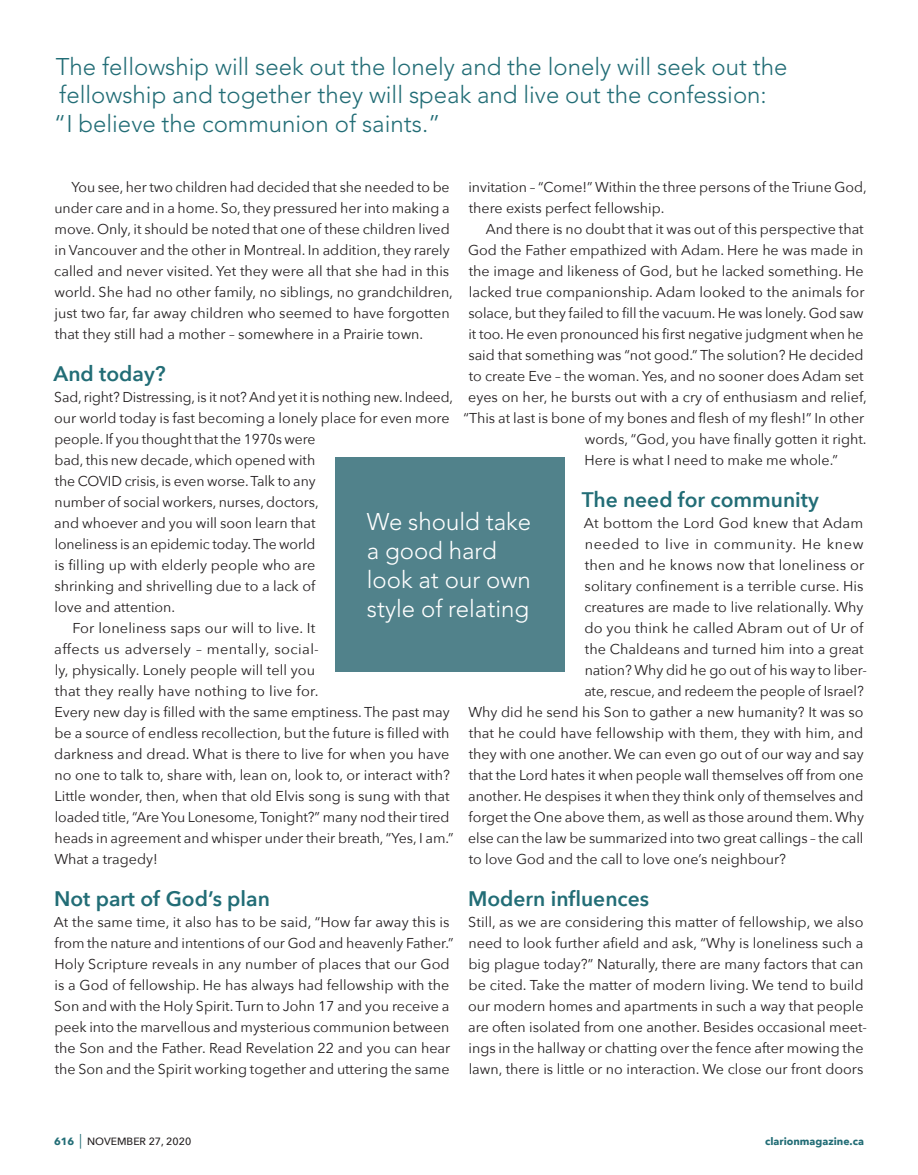
<style>
.page{position:relative;width:918px;height:1175px;background:#fff}
.page>*{position:absolute;margin:0;border:0;box-sizing:border-box;transform-origin:0 0}
.t1{font:300 24px/28.8px "Avenir";color:#226d76}
.t2{font:300 24px/28.8px "Avenir";color:#fff}
.t3{font:600 21px "Avenir Next";color:#226d76}
.t4{font:14.25px/21px "Avenir Next";color:#231f20}
.t5{font:14.25px "Avenir Next";letter-spacing:.025em;color:#231f20}
.t6{font:14.25px "Avenir Next";letter-spacing:.04em;color:#231f20}
.t7{font:500 10.5px "Avenir Next";color:#231f20}
.t8{font:700 10.5px "Avenir Next";color:#226d76}
.s1{font-weight:700;color:#226d76}
.s2{font-size:14.7px;color:#226d76}
</style>
<div class="page">
<div style="left:335px;top:457px;width:230px;height:214px;background:#51828b"></div>
<h1 class="t1" style="left:54px;top:52px;width:735px">The fellowship will seek out the lonely and the lonely will seek out the fellowship and together they will speak and live out the confession:<br>“I believe the communion of saints.”</h1>
<p class="t4" style="left:468px;top:176px;width:400px">invitation – “Come!” Within the three persons of the Triune God, there exists perfect fellowship.</p>
<p class="t4" style="left:486px;top:218px;width:379px">And there is no doubt that it was out of this perspective that</p>
<p class="t4" style="left:468px;top:239px;width:397px">God the Father empathized with Adam. Here he was made in</p>
<p class="t4" style="left:469px;top:260px;width:396px">the image and likeness of God, but he lacked something. He</p>
<p class="t4" style="left:469px;top:281px;width:397px">lacked true companionship. Adam looked to the animals for</p>
<p class="t4" style="left:468px;top:302px;width:397px">solace, but they failed to fill the vacuum. He was lonely. God saw</p>
<p class="t4" style="left:468px;top:323px;width:397px">it too. He even pronounced his first negative judgment when he</p>
<p class="t4" style="left:468px;top:344px;width:397px">said that something was “not good.” The solution? He decided</p>
<p class="t4" style="left:469px;top:365px;width:397px">to create Eve – the woman. Yes, and no sooner does Adam set</p>
<p class="t4" style="left:468px;top:386px;width:400px">eyes on her, he bursts out with a cry of enthusiasm and relief,</p>
<p class="t4" style="left:463px;top:407px;width:402px">“This at last is bone of my bones and flesh of my flesh!” In other</p>
<p class="t4" style="left:585px;top:428px;width:283px">words, “God, you have finally gotten it right.</p>
<p class="t4" style="left:585px;top:449px;width:255px">Here is what I need to make me whole.”</p>
<h2 class="t3" style="left:582px;top:482px;width:238px">The need for community</h2>
<p class="t4" style="left:584px;top:512px;width:281px">At bottom the Lord God knew that Adam</p>
<p class="t6" style="left:585px;top:532px;width:280px">needed to live in community. He knew</p>
<p class="t4" style="left:585px;top:554px;width:281px">then and he knows now that loneliness or</p>
<p class="t4" style="left:585px;top:575px;width:280px">solitary confinement is a terrible curse. His</p>
<p class="t4" style="left:584px;top:596px;width:281px">creatures are made to live relationally. Why</p>
<p class="t4" style="left:584px;top:617px;width:281px">do you think he called Abram out of Ur of</p>
<p class="t4" style="left:585px;top:638px;width:280px">the Chaldeans and turned him into a great</p>
<p class="t4" style="left:585px;top:659px;width:284px">nation? Why did he go out of his way to liber-</p>
<p class="t4" style="left:584px;top:680px;width:281px">ate, rescue, and redeem the people of Israel?</p>
<p class="t4" style="left:468px;top:701px;width:397px">Why did he send his Son to gather a new humanity? It was so</p>
<p class="t4" style="left:469px;top:722px;width:396px">that he could have fellowship with them, they with him, and</p>
<p class="t4" style="left:469px;top:743px;width:397px">they with one another. We can even go out of our way and say</p>
<p class="t4" style="left:469px;top:764px;width:396px">that the Lord hates it when people wall themselves off from one</p>
<p class="t4" style="left:468px;top:785px;width:397px">another. He despises it when they think only of themselves and</p>
<p class="t4" style="left:469px;top:806px;width:397px">forget the One above them, as well as those around them. Why</p>
<p class="t4" style="left:468px;top:827px;width:397px">else can the law be summarized into two great callings – the call</p>
<p class="t4" style="left:469px;top:848px;width:319px">to love God and the call to love one’s neighbour?</p>
<h2 class="t3" style="left:468px;top:881px;width:183px">Modern influences</h2>
<p class="t4" style="left:468px;top:911px;width:400px">Still, as we are considering this matter of fellowship, we also need to look further afield and ask, “Why is loneliness such a big plague today?” Naturally, there are many factors that can be cited. Take the matter of modern living. We tend to build our modern homes and apartments in such a way that people are often isolated from one another. Besides occasional meet&shy;ings in the hallway or chatting over the fence after mowing the lawn, there is little or no interaction. We close our front doors</p>
<p class="t4" style="left:54px;top:176px;width:400px;text-indent:17px">You see, her two children had decided that she needed to be under care and in a home. So, they pressured her into making a move. Only, it should be noted that one of these children lived in Vancouver and the other in Montreal. In addition, they rarely called and never visited. Yet they were all that she had in this world. She had no other family, no siblings, no grandchildren, just two far, far away children who seemed to have forgotten that they still had a mother – somewhere in a Prairie town.</p>
<h2 class="t3" style="left:54px;top:356px;width:114px">And today?</h2>
<p class="t4" style="left:54px;top:386px;width:400px">Sad, right? Distressing, is it not? And yet it is nothing new. Indeed,</p>
<p class="t4" style="left:54px;top:407px;width:397px">our world today is fast becoming a lonely place for even more</p>
<p class="t4" style="left:55px;top:428px;width:262px">people. If you thought that the 1970s were</p>
<p class="t4" style="left:54px;top:449px;width:262px">bad, this new decade, which opened with</p>
<p class="t4" style="left:55px;top:470px;width:262px">the COVID crisis, is even worse. Talk to any</p>
<p class="t4" style="left:55px;top:491px;width:266px">number of social workers, nurses, doctors,</p>
<p class="t4" style="left:54px;top:512px;width:263px">and whoever and you will soon learn that</p>
<p class="t4" style="left:55px;top:533px;width:262px">loneliness is an epidemic today. The world</p>
<p class="t4" style="left:54px;top:554px;width:262px">is filling up with elderly people who are</p>
<p class="t4" style="left:54px;top:575px;width:262px">shrinking and shrivelling due to a lack of</p>
<p class="t4" style="left:55px;top:596px;width:122px">love and attention.</p>
<p class="t4" style="left:72px;top:617px;width:245px">For loneliness saps our will to live. It</p>
<p class="t5" style="left:54px;top:637px;width:266px">affects us adversely – mentally, social-</p>
<p class="t4" style="left:55px;top:659px;width:262px">ly, physically. Lonely people will tell you</p>
<p class="t4" style="left:55px;top:680px;width:265px">that they really have nothing to live for.</p>
<p class="t4" style="left:54px;top:701px;width:397px">Every new day is filled with the same emptiness. The past may</p>
<p class="t4" style="left:54px;top:722px;width:397px">be a source of endless recollection, but the future is filled with</p>
<p class="t4" style="left:54px;top:743px;width:397px">darkness and dread. What is there to live for when you have</p>
<p class="t4" style="left:55px;top:764px;width:397px">no one to talk to, share with, lean on, look to, or interact with?</p>
<p class="t4" style="left:54px;top:785px;width:397px">Little wonder, then, when that old Elvis song is sung with that</p>
<p class="t4" style="left:55px;top:806px;width:396px">loaded title, “Are You Lonesome, Tonight?” many nod their tired</p>
<p class="t4" style="left:54px;top:827px;width:401px">heads in agreement and whisper under their breath, “Yes, I am.”</p>
<p class="t4" style="left:54px;top:848px;width:105px">What a tragedy!</p>
<h2 class="t3" style="left:54px;top:881px;width:217px">Not part of God’s plan</h2>
<p class="t4" style="left:54px;top:911px;width:401px">At the same time, it also has to be said, “How far away this is from the nature and intentions of our God and heavenly Father.” Holy Scripture reveals in any number of places that our God is a God of fellowship. He has always had fellowship with the Son and with the Holy Spirit. Turn to John 17 and you receive a peek into the marvellous and mysterious communion between the Son and the Father. Read Revelation 22 and you can hear the Son and the Spirit working together and uttering the same</p>
<h1 class="t2" style="left:367px;top:507px;width:166px">We should take a good hard look at our own style of relating</h1>
<p class="t7" style="left:54px;top:1132px;width:139px"><span class="s1">616</span> <span class="s2">|</span> NOVEMBER 27, 2020</p>
<p class="t8" style="left:765px;top:1131px;width:100px">clarionmagazine.ca</p>
</div>
